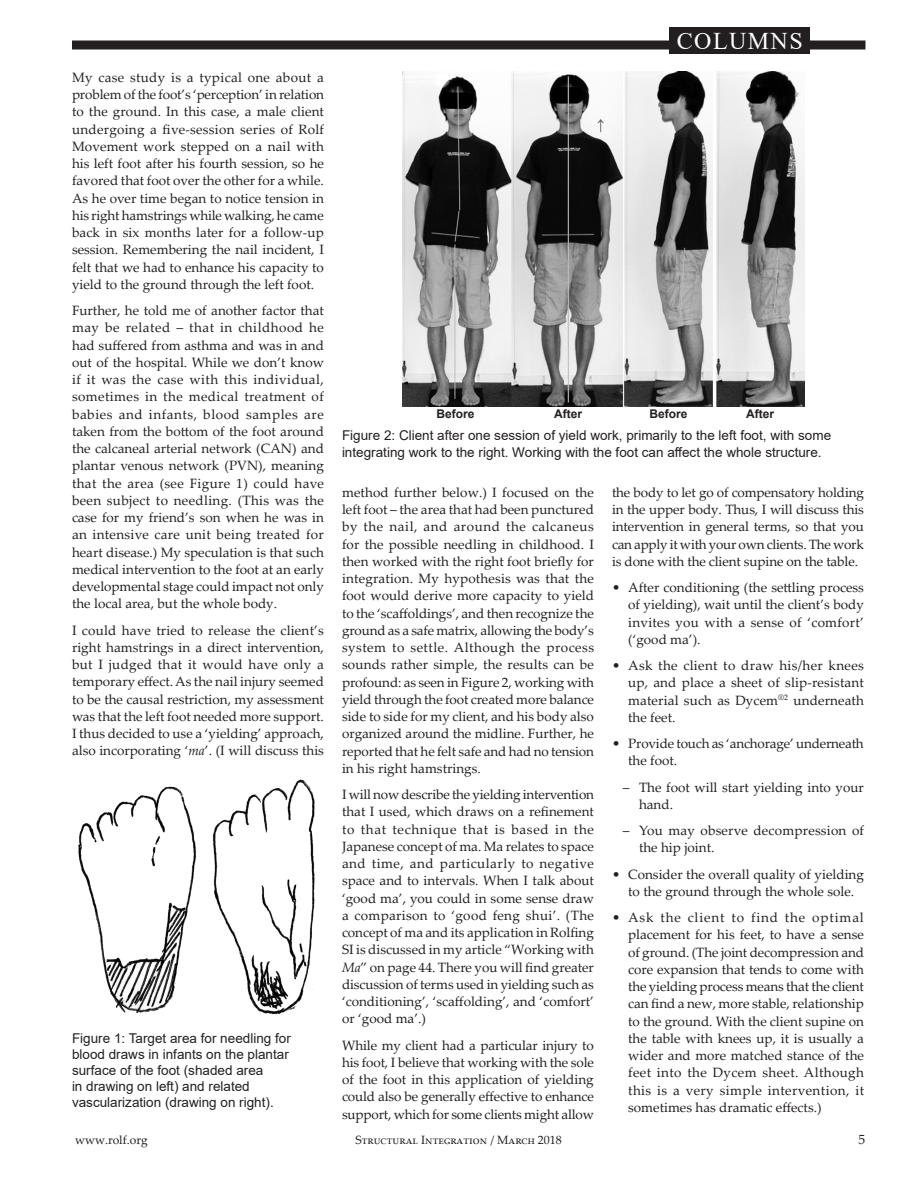
<style>
.page{position:relative;width:918px;height:1188px;background:#fff}
.page>*{position:absolute;margin:0;border:0;box-sizing:border-box;transform-origin:0 0}
.t1{font:24px "Times New Roman";letter-spacing:.06em;color:#fff}
.t2{font:13.5px/17.2px "Palatino Linotype";color:#231f20;text-align:justify}
.t3{font:13.5px/16.2px "Arial";color:#231f20}
.t4{font:12px "Palatino Linotype";color:#231f20}
.t5{font:700 12px "Arial";color:#231f20}
.s1{font-style:italic}
</style>
<div class="page">
<div style="left:72px;top:40px;width:794px;height:10px;background:#231f20"></div>
<div style="left:670px;top:27px;width:140px;height:27px;background:#231f20"></div>
<img style="left:78px;top:786px;width:118px;height:227px">
<img style="left:212px;top:779px;width:103px;height:236px">
<img style="left:403px;top:72px;width:402px;height:334px">
<p class="t2" style="left:72px;top:70px;width:254px">My case study is a typical one about a problem of the foot’s ‘perception’ in relation to the ground. In this case, a male client undergoing a five-session series of Rolf Movement work stepped on a nail with his left foot after his fourth session, so he favored that foot over the other for a while.<br>As he over time began to notice tension in his right hamstrings while walking, he came back in six months later for a follow-up session. Remembering the nail incident, I felt that we had to enhance his capacity to yield to the ground through the left foot.</p>
<p class="t2" style="left:72px;top:303px;width:254px">Further, he told me of another factor that may be related – that in childhood he had suffered from asthma and was in and out of the hospital. While we don’t know if it was the case with this individual, sometimes in the medical treatment of babies and infants, blood samples are taken from the bottom of the foot around the calcaneal arterial network (CAN) and plantar venous network (PVN), meaning that the area (see Figure 1) could have been subject to needling. (This was the case for my friend’s son when he was in an intensive care unit being treated for heart disease.) My speculation is that such medical intervention to the foot at an early developmental stage could impact not only the local area, but the whole body.</p>
<p class="t2" style="left:72px;top:623px;width:254px">I could have tried to release the client’s right hamstrings in a direct intervention, but I judged that it would have only a temporary effect. As the nail injury seemed to be the causal restriction, my assessment was that the left foot needed more support.<br>I thus decided to use a ‘yielding’ approach, also incorporating ‘<span class="s1">ma</span>’. (I will discuss this</p>
<p class="t3" style="left:72px;top:1030px;width:220px">Figure 1: Target area for needling for blood draws in infants on the plantar surface of the foot (shaded area<br>in drawing on left) and related vascularization (drawing on right).</p>
<h1 class="t1" style="left:677px;top:27px;width:127px">COLUMNS</h1>
<p class="t5" style="left:437px;top:407px;width:40px">Before</p>
<p class="t5" style="left:554px;top:407px;width:29px">After</p>
<p class="t5" style="left:650px;top:407px;width:40px">Before</p>
<p class="t5" style="left:746px;top:407px;width:29px">After</p>
<p class="t3" style="left:342px;top:428px;width:491px">Figure 2: Client after one session of yield work, primarily to the left foot, with some integrating work to the right. Working with the foot can affect the whole structure.</p>
<p class="t2" style="left:342px;top:485px;width:254px">method further below.) I focused on the left foot – the area that had been punctured by the nail, and around the calcaneus for the possible needling in childhood. I then worked with the right foot briefly for integration. My hypothesis was that the foot would derive more capacity to yield to the ‘scaffoldings’, and then recognize the ground as a safe matrix, allowing the body’s system to settle. Although the process sounds rather simple, the results can be profound: as seen in Figure 2, working with yield through the foot created more balance side to side for my client, and his body also organized around the midline. Further, he reported that he felt safe and had no tension in his right hamstrings.</p>
<p class="t2" style="left:342px;top:788px;width:254px">I will now describe the yielding intervention that I used, which draws on a refinement to that technique that is based in the Japanese concept of ma. Ma relates to space and time, and particularly to negative space and to intervals. When I talk about ‘good ma’, you could in some sense draw a comparison to ‘good feng shui’. (The concept of ma and its application in Rolfing SI is discussed in my article “Working with <span class="s1">Ma</span>” on page 44. There you will find greater discussion of terms used in yielding such as ‘conditioning’, ‘scaffolding’, and ‘comfort’ or ‘good ma’.)</p>
<p class="t2" style="left:342px;top:1038px;width:254px">While my client had a particular injury to his foot, I believe that working with the sole of the foot in this application of yielding could also be generally effective to enhance support, which for some clients might allow</p>
<p class="t2" style="left:612px;top:485px;width:254px">the body to let go of compensatory holding in the upper body. Thus, I will discuss this intervention in general terms, so that you can apply it with your own clients. The work is done with the client supine on the table.</p>
<p class="t2" style="left:628px;top:581px;width:237px;text-indent:-16px">• After conditioning (the settling process of yielding), wait until the client’s body invites you with a sense of ‘comfort’ (‘good ma’).</p>
<p class="t2" style="left:628px;top:659px;width:237px;text-indent:-16px">• Ask the client to draw his/her knees up, and place a sheet of slip-resistant material such as Dycem<sup>®2</sup> underneath the feet.</p>
<p class="t2" style="left:628px;top:737px;width:237px;text-indent:-16px">• Provide touch as ‘anchorage’ underneath the foot.</p>
<p class="t2" style="left:639px;top:780px;width:226px;text-indent:-16px">‒ The foot will start yielding into your hand.</p>
<p class="t2" style="left:639px;top:824px;width:227px;text-indent:-16px">‒ You may observe decompression of the hip joint.</p>
<p class="t2" style="left:612px;top:867px;width:253px;text-align:center">• Consider the overall quality of yielding to the ground through the whole sole.</p>
<p class="t2" style="left:628px;top:911px;width:237px;text-indent:-16px">• Ask the client to find the optimal placement for his feet, to have a sense of ground. (The joint decompression and core expansion that tends to come with the yielding process means that the client can find a new, more stable, relationship to the ground. With the client supine on the table with knees up, it is usually a wider and more matched stance of the feet into the Dycem sheet. Although this is a very simple intervention, it sometimes has dramatic effects.)</p>
<p class="t4" style="left:75px;top:1135px;width:74px">www.rolf.org</p>
<p class="t4" style="left:355px;top:1135px;width:208px">Structural Integration / March 2018</p>
<p class="t2" style="left:858px;top:1132px;width:8px">5</p>
</div>
